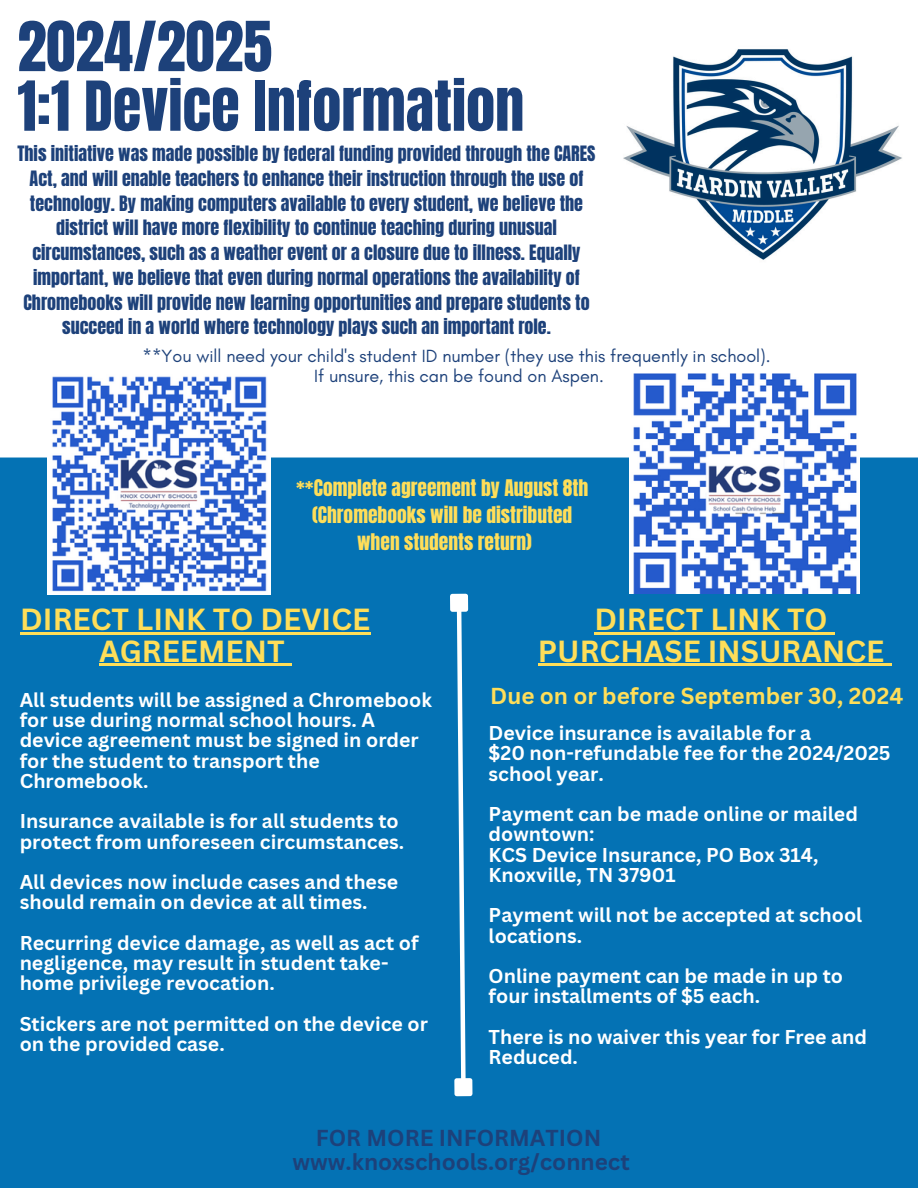
<style>
.page{position:relative;width:918px;height:1188px;background:#fff}
.page>*{position:absolute;margin:0;border:0;box-sizing:border-box;transform-origin:0 0}
.t1{font:58.5px/59.7px "Anton";color:#1d417a}
.t2{font:700 29.7px/31.5px "Canva Sans";color:#ffde59;text-align:center}
.t3{font:700 22.5px/23.7px "Canva Sans";color:#1d417a;text-align:center}
.t4{font:700 22.5px "Canva Sans";color:#ffde59}
.t5{font:700 19.5px/20.2px "Canva Sans";color:#fff}
.t6{font:19.5px "Anton";color:#ffde59}
.t7{font:18px "Anton";color:#1d417a}
.t8{font:18px "Glacial Indifference";color:#1d417a}
</style>
<div class="page">
<img style="left:623px;top:49px;width:279px;height:211px">
<div style="left:0;top:458px;width:918px;height:730px;background:#0472b4"></div>
<svg style="left:455px;top:612px;width:13px;height:466px"></svg>
<div style="left:452px;top:596px;width:14px;height:14px;background:#fff"></div>
<div style="left:450px;top:594px;width:18px;height:18px;border:4px solid #fff"></div>
<div style="left:457px;top:1080px;width:13px;height:14px;background:#fff"></div>
<div style="left:454px;top:1078px;width:18px;height:18px;border:4px solid #fff"></div>
<img style="left:48px;top:376px;width:223px;height:219px">
<img style="left:630px;top:373px;width:229px;height:221px">
<hr style="left:20px;top:632px;width:350px;height:3px;background:#ffde59">
<hr style="left:99px;top:664px;width:186px;height:2px;background:#ffde59">
<svg style="left:285px;top:664px;width:7px;height:2px"></svg>
<hr style="left:594px;top:632px;width:234px;height:3px;background:#ffde59">
<svg style="left:828px;top:632px;width:7px;height:3px"></svg>
<hr style="left:538px;top:664px;width:346px;height:2px;background:#ffde59">
<svg style="left:884px;top:664px;width:7px;height:2px"></svg>
<p class="t1" style="left:17px;top:18px;width:508px">2024/2025<br>1:1 Device Information</p>
<p class="t7" style="left:17px;top:141px;width:580px">This initiative was made possible by federal funding provided through the CARES</p>
<p class="t7" style="left:30px;top:165px;width:555px">Act, and will enable teachers to enhance their instruction through the use of</p>
<p class="t7" style="left:30px;top:190px;width:555px">technology. By making computers available to every student, we believe the</p>
<p class="t7" style="left:56px;top:215px;width:502px">district will have more flexibility to continue teaching during unusual</p>
<p class="t7" style="left:32px;top:240px;width:550px">circumstances, such as a weather event or a closure due to illness. Equally</p>
<p class="t7" style="left:33px;top:264px;width:548px">important, we believe that even during normal operations the availability of</p>
<p class="t7" style="left:23px;top:289px;width:568px">Chromebooks will provide new learning opportunities and prepare students to</p>
<p class="t7" style="left:62px;top:314px;width:490px">succeed in a world where technology plays such an important role.</p>
<p class="t8" style="left:143px;top:345px;width:630px">**You will need your child's student ID number (they use this frequently in school).</p>
<p class="t8" style="left:314px;top:365px;width:291px">If unsure, this can be found on Aspen.</p>
<p class="t6" style="left:296px;top:473px;width:294px">**Complete agreement by August 8th</p>
<h2 class="t6" style="left:312px;top:500px;width:262px">(Chromebooks will be distributed</h2>
<h4 class="t6" style="left:357px;top:527px;width:176px">when students return)</h4>
<p class="t2" style="left:20px;top:603px;width:352px">DIRECT LINK TO DEVICE<br>AGREEMENT</p>
<p class="t2" style="left:538px;top:603px;width:348px">DIRECT LINK TO<br>PURCHASE INSURANCE</p>
<h4 class="t5" style="left:20px;top:689px;width:414px">All students will be assigned a Chromebook for use during normal school hours. A device agreement must be signed in order for the student to transport the<br>Chromebook.</h4>
<h4 class="t5" style="left:20px;top:811px;width:386px">Insurance available is for all students to protect from unforeseen circumstances.</h4>
<h4 class="t5" style="left:20px;top:871px;width:380px">All devices now include cases and these should remain on device at all times.</h4>
<h4 class="t5" style="left:20px;top:932px;width:400px">Recurring device damage, as well as act of negligence, may result in student take&shy;home privilege revocation.</h4>
<h2 class="t5" style="left:20px;top:1013px;width:410px">Stickers are not permitted on the device or on the provided case.</h2>
<h4 class="t4" style="left:490px;top:680px;width:415px">Due on or before September 30, 2024</h4>
<h4 class="t5" style="left:489px;top:722px;width:404px">Device insurance is available for a<br>$20 non-refundable fee for the 2024/2025 school year.</h4>
<h4 class="t5" style="left:489px;top:803px;width:371px">Payment can be made online or mailed downtown:<br>KCS Device Insurance, PO Box 314,<br>Knoxville, TN 37901</h4>
<h4 class="t5" style="left:489px;top:905px;width:375px">Payment will not be accepted at school locations.</h4>
<h4 class="t5" style="left:489px;top:965px;width:356px">Online payment can be made in up to four installments of $5 each.</h4>
<h3 class="t5" style="left:489px;top:1026px;width:380px">There is no waiver this year for Free and<br>Reduced.</h3>
<h3 class="t3" style="left:293px;top:1126px;width:339px">FOR MORE INFORMATION www.knoxschools.org/connect</h3>
</div>
